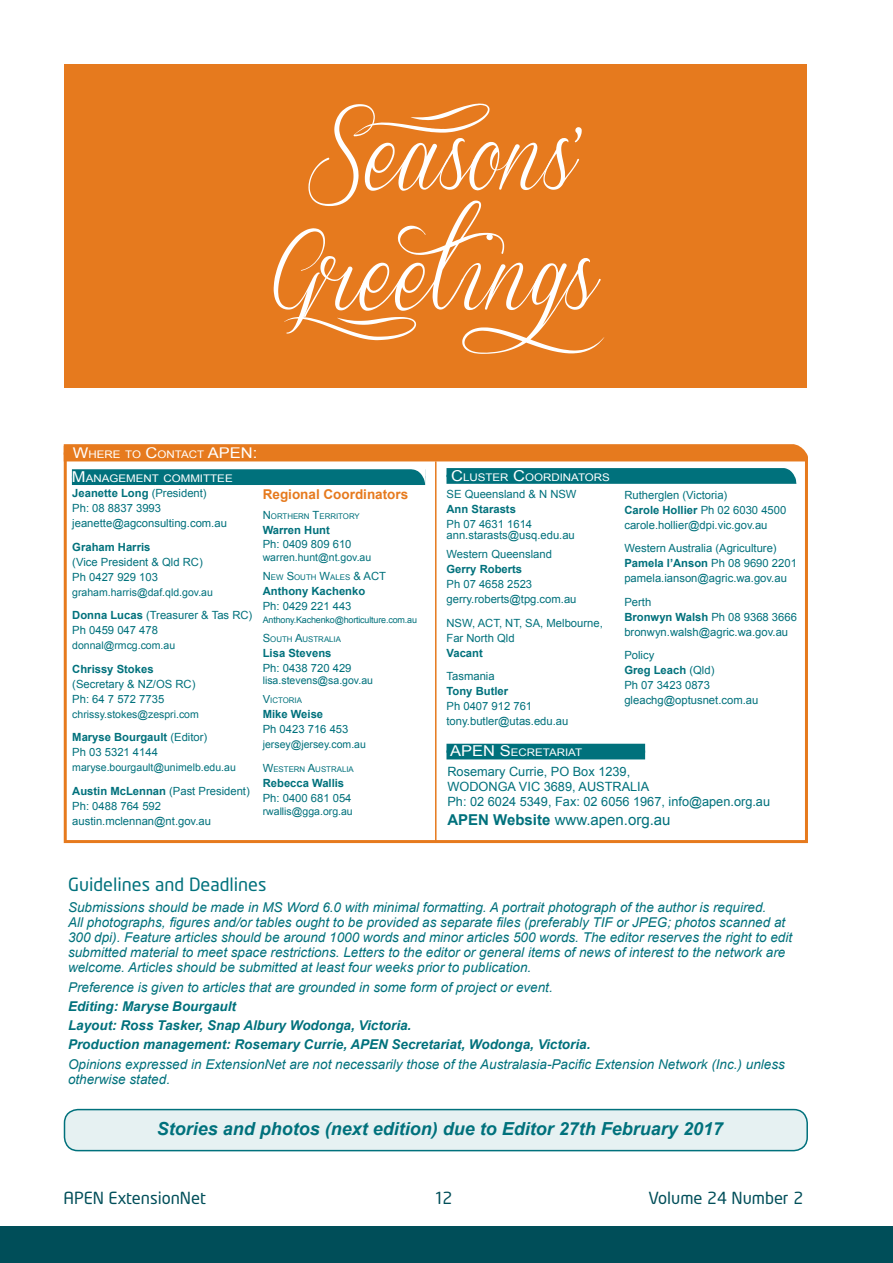
<style>
.page{position:relative;width:893px;height:1263px;background:#fff}
.page>*{position:absolute;margin:0;border:0;box-sizing:border-box;transform-origin:0 0}
.t1{font:90px/120px "Sverige Script Decorated Demo";color:#fff}
.t2{font:italic 700 18px "Arial";color:#00717c}
.t3{font:18px "Neo Tech Alt";color:#00717c}
.t4{font:16.5px "Neo Tech Alt";color:#004e59}
.t5{font:15px "Arial";color:#00717c}
.t6{font:italic 13.5px/15px "Arial";color:#00717c}
.t7{font:italic 700 13.5px/19.2px "Arial";color:#00717c}
.t8{font:700 13.5px "Arial";color:#e67a1e}
.t9{font:12.75px/15px "Arial";color:#00717c}
.t10{font:11.25px/15px "Arial";color:#00717c}
.t11{font:700 11.25px "Arial";color:#00717c}
.t12{font:11.1px "Arial";color:#00717c}
.t13{font:10.5px "Arial";color:#00717c}
.t14{font:10.5px "Arial";color:#fff;scale:1.1 1}
.t15{font:9px "Arial";letter-spacing:-.02em;color:#00717c}
.t16{font:7.8px "Arial";color:#00717c}
.s1{font-size:15px}
.s2{font-weight:700}
.s3{font-size:11.25px}
.s4{font-size:11.1px}
.s5{font-style:inherit}
</style>
<div class="page">
<div style="left:0;top:1226px;width:892px;height:37px;background:#004e59"></div>
<hr style="left:892px;top:1226px;width:1px;height:37px;background:#004e59">
<div style="left:64px;top:1109px;width:743px;height:41px;background:#e6f1f2;border-radius:14px"></div>
<div style="left:64px;top:1109px;width:744px;height:42px;border:2px solid #00717c;border-radius:14px"></div>
<div style="left:64px;top:446px;width:744px;height:9px;background:#e67a1e"></div>
<div style="left:64px;top:452px;width:744px;height:9px;background:#e67a1e"></div>
<div style="left:64px;top:444px;width:744px;height:399px;border:3px solid #e67a1e"></div>
<hr style="left:435px;top:461px;width:1px;height:380px;background:#e67a1e">
<div style="left:72px;top:469px;width:353px;height:9px;background:#00717c"></div>
<div style="left:72px;top:476px;width:353px;height:9px;background:#00717c"></div>
<svg style="left:410px;top:469px;width:15px;height:14px"></svg>
<div style="left:446px;top:468px;width:350px;height:9px;background:#00717c"></div>
<div style="left:446px;top:475px;width:350px;height:9px;background:#00717c"></div>
<svg style="left:782px;top:444px;width:26px;height:41px"></svg>
<div style="left:446px;top:744px;width:199px;height:9px;background:#00717c"></div>
<div style="left:446px;top:750px;width:199px;height:9px;background:#00717c"></div>
<div style="left:65px;top:64px;width:742px;height:324px;background:#e67a1e"></div>
<h1 class="t1" style="left:271px;top:98px;width:408px;text-indent:34px">Seasons’<br>Greetings</h1>
<p class="t14" style="left:73px;top:448px;width:169px"><span class="s1">W</span>HERE TO <span class="s1">C</span>ONTACT <span class="s1">APEN :</span></p>
<p class="t10" style="left:72px;top:486px;width:136px"><span class="s2">Jeanette Long</span> (President)<br>Ph: 08 8837 3993</p>
<p class="t12" style="left:72px;top:516px;width:156px">jeanette@agconsulting.com.au</p>
<p class="t11" style="left:72px;top:539px;width:80px">Graham Harris</p>
<p class="t10" style="left:72px;top:554px;width:132px">(Vice President &amp; Qld RC)<br>Ph 0427 929 103</p>
<p class="t13" style="left:72px;top:585px;width:142px">graham.harris@daf.qld.gov.au</p>
<p class="t10" style="left:72px;top:608px;width:182px"><span class="s2">Donna Lucas</span> (Treasurer &amp; Tas RC)<br>Ph 0459 047 478</p>
<p class="t13" style="left:72px;top:639px;width:104px">donnal@rmcg.com.au</p>
<p class="t11" style="left:72px;top:661px;width:83px">Chrissy Stokes</p>
<p class="t10" style="left:72px;top:676px;width:125px">(Secretary &amp; NZ/OS RC)<br>Ph: 64 7 572 7735</p>
<p class="t13" style="left:72px;top:707px;width:128px">chrissy.stokes@zespri.com</p>
<p class="t10" style="left:72px;top:730px;width:137px"><span class="s2">Maryse Bourgault</span> (Editor)<br>Ph 03 5321 4144</p>
<p class="t13" style="left:72px;top:761px;width:165px">maryse.bourgault@unimelb.edu.au</p>
<p class="t10" style="left:72px;top:784px;width:179px"><span class="s2">Austin McLennan</span> (Past President)<br>Ph: 0488 764 592 austin.mclennan@nt.gov.au</p>
<p class="t14" style="left:72px;top:471px;width:107px"><span class="s1">M</span>ANAGEMENT COMMI</p>
<p class="t14" style="left:203px;top:471px;width:28px">TTEE</p>
<p class="t14" style="left:451px;top:470px;width:146px"><span class="s1">C</span>LUSTER <span class="s1">C</span>OORDI NATORS</p>
<p class="t8" style="left:263px;top:485px;width:147px">Regional Coordinators</p>
<p class="t16" style="left:263px;top:511px;width:99px"><span class="s3">N</span> ORTHERN <span class="s3">T</span>ERRITORY</p>
<p class="t11" style="left:263px;top:522px;width:69px">Warren Hunt</p>
<p class="t10" style="left:263px;top:537px;width:90px">Ph: 0409 809 610</p>
<p class="t13" style="left:263px;top:550px;width:110px">warren.hunt@nt.gov.au</p>
<p class="t16" style="left:263px;top:572px;width:124px"><span class="s3">N</span> EW <span class="s3">S</span>OUTH <span class="s3">W</span>ALES <span class="s3">&amp; ACT</span></p>
<p class="t11" style="left:263px;top:584px;width:104px">Anthony Kachenko</p>
<p class="t10" style="left:263px;top:599px;width:90px">Ph: 0429 221 443</p>
<p class="t15" style="left:263px;top:613px;width:156px">Anthony.Kachenko@horticulture.com.au</p>
<p class="t16" style="left:263px;top:634px;width:80px"><span class="s3">S</span>OUTH <span class="s3">A</span>USTRALIA</p>
<p class="t11" style="left:263px;top:645px;width:70px">Lisa Stevens</p>
<p class="t10" style="left:263px;top:660px;width:90px">Ph: 0438 720 429</p>
<p class="t13" style="left:263px;top:674px;width:112px">lisa.stevens@sa.gov.au</p>
<p class="t16" style="left:263px;top:696px;width:41px"><span class="s4">V</span>ICTORIA</p>
<p class="t11" style="left:263px;top:707px;width:62px">Mike Weise</p>
<p class="t10" style="left:263px;top:722px;width:87px">Ph 0423 716 453</p>
<p class="t13" style="left:263px;top:738px;width:105px">jersey@jersey.com.au</p>
<p class="t16" style="left:263px;top:764px;width:93px"><span class="s3">W</span>ESTERN <span class="s3">A</span>USTRALIA</p>
<p class="t11" style="left:263px;top:775px;width:83px">Rebecca Wallis</p>
<p class="t10" style="left:263px;top:791px;width:90px">Ph: 0400 681 054</p>
<p class="t13" style="left:263px;top:804px;width:92px">rwallis@gga.org.au</p>
<p class="t10" style="left:446px;top:487px;width:132px">SE <span class="s5">Q</span>ueensland &amp; N NSW<br><span class="s2">Ann Starasts</span></p>
<p class="t10" style="left:446px;top:519px;width:130px;line-height:10.5px">Ph 07 4631 1614 ann.starasts@usq.edu.au</p>
<p class="t10" style="left:446px;top:547px;width:107px">Western Queensland</p>
<p class="t11" style="left:446px;top:561px;width:77px">Gerry Roberts</p>
<p class="t10" style="left:446px;top:577px;width:132px">Ph 07 4658 2523 gerry.roberts@tpg.com.au</p>
<p class="t10" style="left:446px;top:615px;width:158px">NSW, ACT, NT, SA, Melbourne,<br>Far North Qld</p>
<p class="t11" style="left:446px;top:645px;width:38px">Vacant</p>
<p class="t10" style="left:446px;top:669px;width:50px">Tasmania</p>
<p class="t11" style="left:446px;top:684px;width:63px">Tony Butler</p>
<p class="t10" style="left:446px;top:699px;width:123px">Ph 0407 912 761 tony.butler@utas.edu.au</p>
<p class="t14" style="left:450px;top:746px;width:121px"><span class="s1">APEN S</span>ECRETARIAT</p>
<p class="t9" style="left:447px;top:764px;width:324px">Rosemary Currie, PO Box 1239,<br>WODONGA VIC 3689, AUSTRALIA<br>Ph: 02 6024 5349, Fax: 02 6056 1967, info@apen.org.au</p>
<h3 class="t5" style="left:447px;top:810px;width:225px"><span class="s2">APEN Website</span> www.apen.org.au</h3>
<p class="t10" style="left:624px;top:487px;width:163px">Rutherglen (Victoria)<br><span class="s2">Carole Hollier</span> Ph 02 6030 4500 carole.hollier@dpi.vic.gov.au</p>
<p class="t10" style="left:624px;top:541px;width:174px">Western Australia (Agriculture)<br><span class="s2">Pamela l’Anson</span> Ph 08 9690 2201 pamela.ianson@agric.wa.gov.au</p>
<p class="t10" style="left:624px;top:594px;width:174px">Perth<br><span class="s2">Bronwyn Walsh</span> Ph 08 9368 3666 bronwyn.walsh@agric.wa.gov.au</p>
<p class="t10" style="left:624px;top:648px;width:135px">Policy<br><span class="s2">Greg Leach</span> (Qld)<br>Ph 07 3423 0873 gleachg@optusnet.com.au</p>
<h2 class="t3" style="left:68px;top:873px;width:200px">Guidelines and Deadlines</h2>
<p class="t6" style="left:68px;top:900px;width:726px">Submissions should be made in MS Word 6.0 with minimal formatting. A portrait photograph of the author is required.<br>All photographs, figures and/or tables ought to be provided as separate files (preferably TIF or JPEG; photos scanned at 300 dpi). Feature articles should be around 1000 words and minor articles 500 words. The editor reserves the right to edit submitted material to meet space restrictions. Letters to the editor or general items of news of interest to the network are welcome. Articles should be submitted at least four weeks prior to publication.</p>
<p class="t6" style="left:68px;top:979px;width:486px">Preference is given to articles that are grounded in some form of project or event.</p>
<p class="t7" style="left:68px;top:997px;width:524px">Editing: Maryse Bourgault<br>Layout: Ross Tasker, Snap Albury Wodonga, Victoria.<br>Production management: Rosemary Currie, APEN Secretariat, Wodonga, Victoria.</p>
<p class="t6" style="left:68px;top:1056px;width:718px">Opinions expressed in ExtensionNet are not necessarily those of the Australasia-Pacific Extension Network (Inc.) unless otherwise stated.</p>
<h2 class="t2" style="left:157px;top:1117px;width:568px">Stories and photos (next edition) due to Editor 27th February 2017</h2>
<h3 class="t4" style="left:63px;top:1187px;width:144px">APEN ExtensionNet</h3>
<h3 class="t4" style="left:435px;top:1187px;width:19px">12</h3>
<h3 class="t4" style="left:648px;top:1187px;width:156px">Volume 24 Number 2</h3>
</div>
